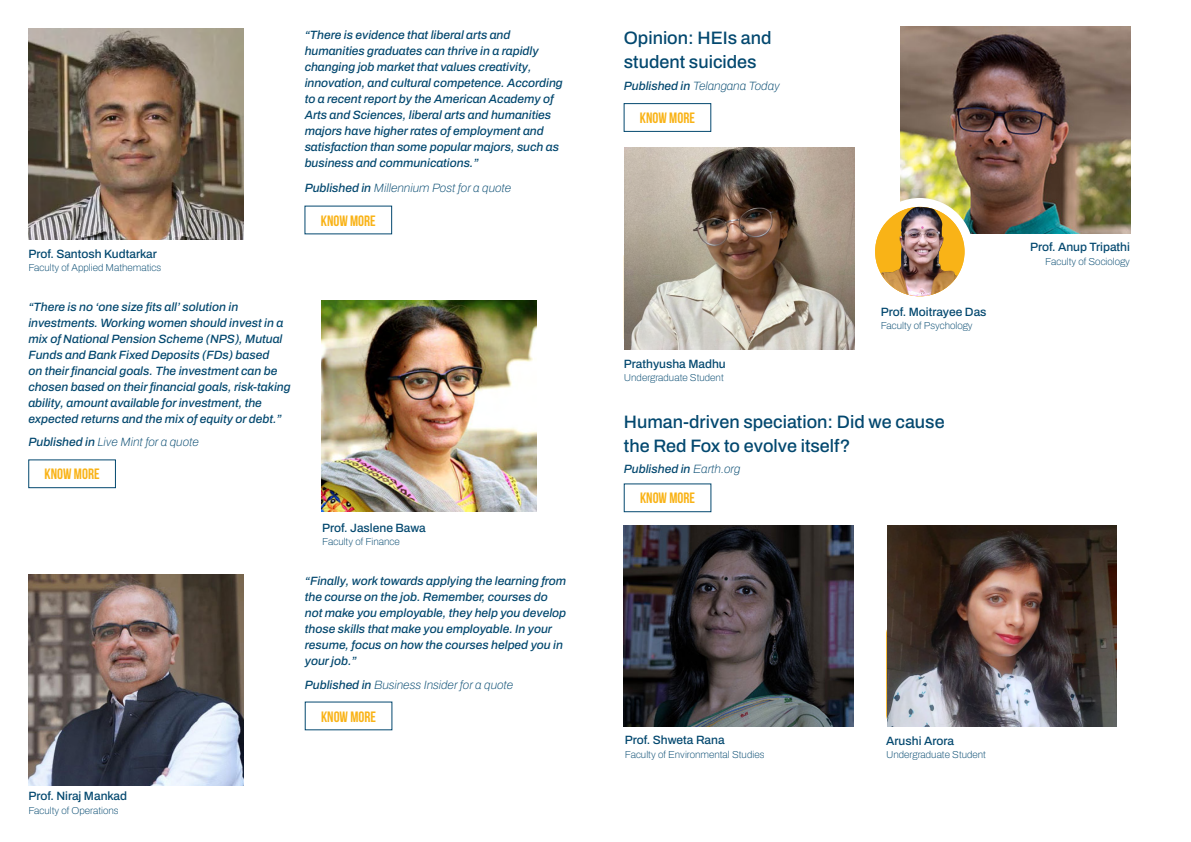
<style>
.page{position:relative;width:1191px;height:842px;background:#fff}
.page>*{position:absolute;margin:0;border:0;box-sizing:border-box;transform-origin:0 0}
.t1{font:600 18px/24px "Archivo";color:#03486f}
.t2{font:15px "Bebas Neue";color:#f9b317}
.t3{font:italic 600 12px/16px "Archivo";color:#03486f}
.t4{font:600 12px "Archivo";color:#03486f}
.t5{font:600 10px "Archivo";color:#03486f}
</style>
<div class="page">
<div style="left:28px;top:459px;width:88px;height:29px;border:1px solid #03486f"></div>
<img style="left:28px;top:28px;width:215px;height:211px">
<img style="left:28px;top:574px;width:215px;height:211px">
<img style="left:322px;top:300px;width:214px;height:211px">
<div style="left:624px;top:103px;width:87px;height:29px;border:1px solid #03486f"></div>
<img style="left:900px;top:26px;width:230px;height:207px">
<img style="left:625px;top:148px;width:229px;height:202px">
<div style="left:866px;top:198px;width:107px;height:107px;background:#fff;border-radius:50%"></div>
<img style="left:875px;top:207px;width:89px;height:89px;border-radius:45px">
<div style="left:624px;top:483px;width:87px;height:29px;border:1px solid #03486f"></div>
<img style="left:887px;top:525px;width:229px;height:201px">
<img style="left:624px;top:525px;width:229px;height:201px">
<p class="t4" style="left:28px;top:244px;width:130px">Prof. Santosh Kudtarkar</p>
<p class="t5" style="left:28px;top:260px;width:134px">Faculty of Applied Mathematics</p>
<p class="t3" style="left:28px;top:299px;width:264px">“There is no ‘one size fits all’ solution in investments. Working women should invest in a mix of National Pension Scheme (NPS), Mutual Funds and Bank Fixed Deposits (FDs) based<br>on their financial goals. The investment can be chosen based on their financial goals, risk-taking ability, amount available for investment, the expected returns and the mix of equity or debt.”</p>
<p class="t3" style="left:28px;top:434px;width:172px">Published in Live Mint for a quote</p>
<p class="t2" style="left:45px;top:466px;width:56px">KNOW MORE</p>
<p class="t3" style="left:305px;top:27px;width:259px">“There is evidence that liberal arts and humanities graduates can thrive in a rapidly changing job market that values creativity, innovation, and cultural competence. According to a recent report by the American Academy of Arts and Sciences, liberal arts and humanities majors have higher rates of employment and satisfaction than some popular majors, such as business and communications.”</p>
<p class="t3" style="left:305px;top:179px;width:208px">Published in Millennium Post for a quote</p>
<p class="t2" style="left:321px;top:212px;width:56px">KNOW MORE</p>
<p class="t4" style="left:322px;top:519px;width:105px">Prof. Jaslene Bawa</p>
<p class="t5" style="left:322px;top:534px;width:79px">Faculty of Finance</p>
<p class="t3" style="left:305px;top:573px;width:263px">“Finally, work towards applying the learning from the course on the job. Remember, courses do not make you employable, they help you develop those skills that make you employable. In your resume, focus on how the courses helped you in your job.”</p>
<p class="t3" style="left:305px;top:677px;width:210px">Published in Business Insider for a quote</p>
<p class="t2" style="left:321px;top:708px;width:56px">KNOW MORE</p>
<p class="t4" style="left:28px;top:787px;width:100px">Prof. Niraj Mankad</p>
<p class="t5" style="left:28px;top:802px;width:92px">Faculty of Operations</p>
<p class="t1" style="left:624px;top:26px;width:149px">Opinion: HEIs and student suicides</p>
<p class="t3" style="left:624px;top:78px;width:157px">Published in Telangana Today</p>
<p class="t2" style="left:640px;top:110px;width:56px">KNOW MORE</p>
<p class="t4" style="left:624px;top:354px;width:103px">Prathyusha Madhu</p>
<p class="t5" style="left:624px;top:370px;width:101px">Undergraduate Student</p>
<p class="t4" style="left:880px;top:303px;width:107px">Prof. Moitrayee Das</p>
<p class="t5" style="left:880px;top:318px;width:93px">Faculty of Psychology</p>
<p class="t1" style="left:624px;top:410px;width:322px">Human-driven speciation: Did we cause the Red Fox to evolve itself?</p>
<p class="t3" style="left:624px;top:460px;width:118px">Published in Earth.org</p>
<p class="t2" style="left:640px;top:490px;width:56px">KNOW MORE</p>
<p class="t4" style="left:1030px;top:238px;width:101px">Prof. Anup Tripathi</p>
<p class="t5" style="left:1045px;top:254px;width:86px">Faculty of Sociology</p>
<p class="t4" style="left:625px;top:731px;width:101px">Prof. Shweta Rana</p>
<p class="t5" style="left:625px;top:746px;width:141px">Faculty of Environmental Studies</p>
<p class="t4" style="left:886px;top:731px;width:69px">Arushi Arora</p>
<p class="t5" style="left:886px;top:747px;width:101px">Undergraduate Student</p>
</div>
